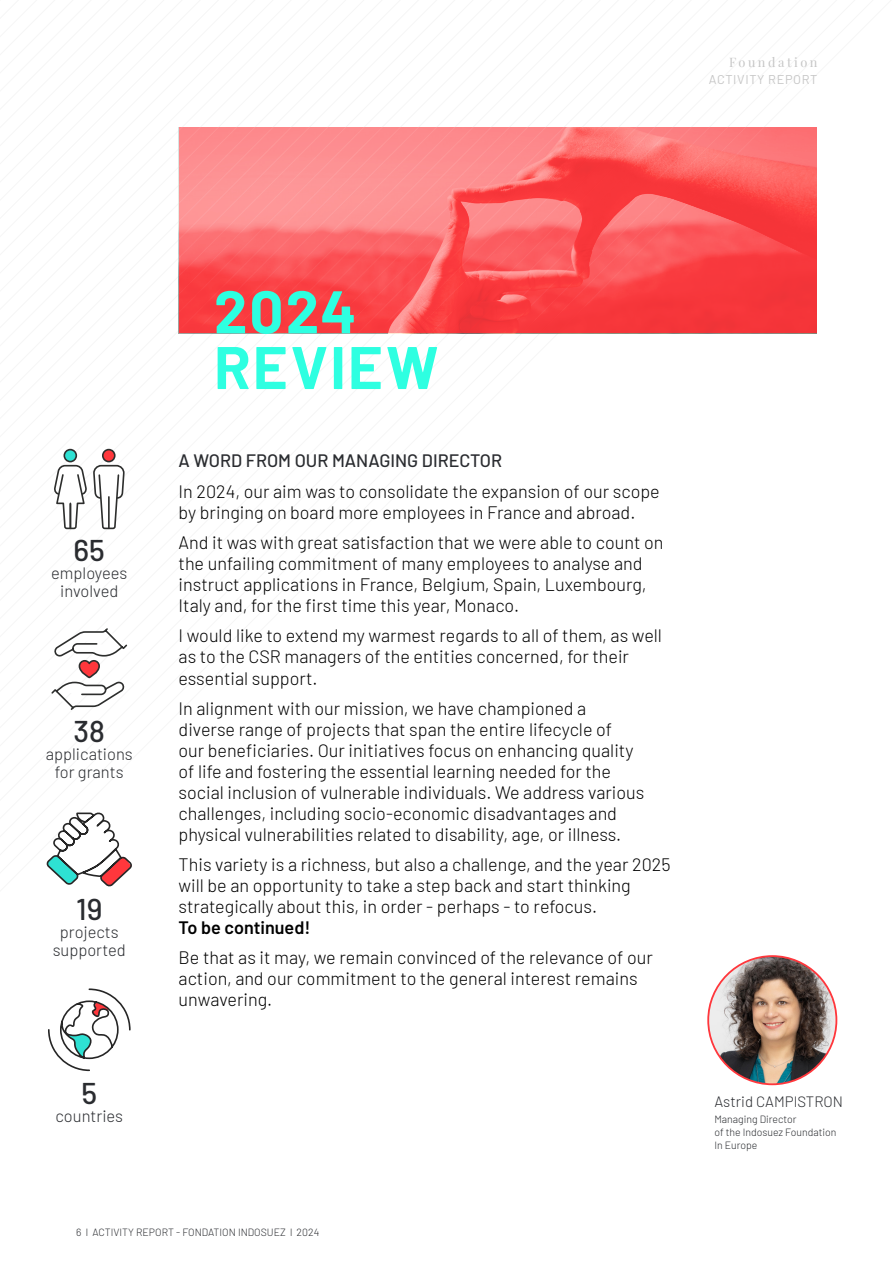
<style>
.page{position:relative;width:893px;height:1263px;background:#fff}
.page>*{position:absolute;margin:0;border:0;box-sizing:border-box;transform-origin:0 0}
.t1{font:700 60px/55.8px "Barlow";letter-spacing:.035em;color:#2effe1}
.t2{font:500 30px "Barlow";color:#2a2c30}
.t3{font:300 18px/21px "Barlow";color:#000}
.t4{font:500 18px "Barlow";color:#2a2c30}
.t5{font:600 18px "Barlow";color:#000}
.t6{font:300 16.5px/18px "Barlow";color:#2a2c30;text-align:center}
.t7{font:300 15px "Barlow";color:#2a2c30}
.t8{font:12.75px "Barlow";letter-spacing:.05em;color:#c6c6c6}
.t9{font:12.75px "Playfair Display";letter-spacing:.2em;color:#c6c6c6}
.t10{font:300 10.5px/13px "Barlow";color:#2a2c30}
</style>
<div class="page">
<svg style="left:179px;top:128px;width:637px;height:205px;background:#fa6163"></svg>
<svg style="left:94px;top:464px;width:31px;height:66px"></svg>
<hr style="left:108px;top:497px;width:2px;height:31px;background:#2d2e2d">
<div style="left:103px;top:450px;width:12px;height:12px;background:#ff373c;border-radius:50%"></div>
<div style="left:102px;top:449px;width:14px;height:13px;border:2px solid #2d2e2d;border-radius:50%"></div>
<div style="left:64px;top:450px;width:12px;height:12px;background:#2ee1d3;border-radius:50%"></div>
<div style="left:64px;top:449px;width:13px;height:13px;border:2px solid #2d2e2d;border-radius:50%"></div>
<svg style="left:54px;top:464px;width:33px;height:66px"></svg>
<svg style="left:51px;top:628px;width:77px;height:82px"></svg>
<svg style="left:46px;top:812px;width:86px;height:75px"></svg>
<svg style="left:48px;top:988px;width:83px;height:84px"></svg>
<img style="left:708px;top:956px;width:128px;height:128px;border-radius:64px">
<p class="t9" style="left:729px;top:52px;width:90px">Foundation</p>
<p class="t8" style="left:709px;top:70px;width:110px">ACTIVITY REPORT</p>
<h2 class="t2" style="left:74px;top:528px;width:33px">65</h2>
<p class="t6" style="left:51px;top:562px;width:78px">employees involved</p>
<h2 class="t2" style="left:74px;top:710px;width:33px">38</h2>
<p class="t6" style="left:46px;top:744px;width:88px">applications for grants</p>
<h2 class="t2" style="left:76px;top:887px;width:28px">19</h2>
<p class="t6" style="left:53px;top:922px;width:75px">projects supported</p>
<h2 class="t2" style="left:81px;top:1071px;width:17px">5</h2>
<p class="t6" style="left:55px;top:1106px;width:69px">countries</p>
<h1 class="t1" style="left:214px;top:279px;width:226px">2024<br>REVIEW</h1>
<p class="t4" style="left:179px;top:447px;width:325px">A WORD FROM OUR MANAGING DIRECTOR</p>
<p class="t3" style="left:179px;top:479px;width:482px">In 2024, our aim was to consolidate the expansion of our scope by bringing on board more employees in France and abroad.</p>
<p class="t3" style="left:179px;top:530px;width:486px">And it was with great satisfaction that we were able to count on the unfailing commitment of many employees to analyse and instruct applications in France, Belgium, Spain, Luxembourg, Italy and, for the first time this year, Monaco.</p>
<p class="t3" style="left:179px;top:623px;width:485px;line-height:21.8px">I would like to extend my warmest regards to all of them, as well as to the CSR managers of the entities concerned, for their essential support.</p>
<p class="t3" style="left:179px;top:697px;width:467px">In alignment with our mission, we have championed a diverse range of projects that span the entire lifecycle of<br>our beneficiaries. Our initiatives focus on enhancing quality of life and fostering the essential learning needed for the social inclusion of vulnerable individuals. We address various challenges, including socio-economic disadvantages and physical vulnerabilities related to disability, age, or illness.</p>
<p class="t3" style="left:179px;top:853px;width:493px">This variety is a richness, but also a challenge, and the year 2025 will be an opportunity to take a step back and start thinking strategically about this, in order - perhaps - to refocus.</p>
<p class="t5" style="left:179px;top:915px;width:133px">To be continued!</p>
<p class="t3" style="left:179px;top:946px;width:476px">Be that as it may, we remain convinced of the relevance of our action, and our commitment to the general interest remains unwavering.</p>
<p class="t10" style="left:76px;top:1225px;width:244px">6 l ACTIVITY REPORT - FONDATION INDOSUEZ l 2024</p>
<p class="t7" style="left:714px;top:1091px;width:130px">Astrid CAMPISTRON</p>
<p class="t10" style="left:714px;top:1112px;width:124px">Managing Director<br>of the Indosuez Foundation<br>In Europe</p>
</div>
